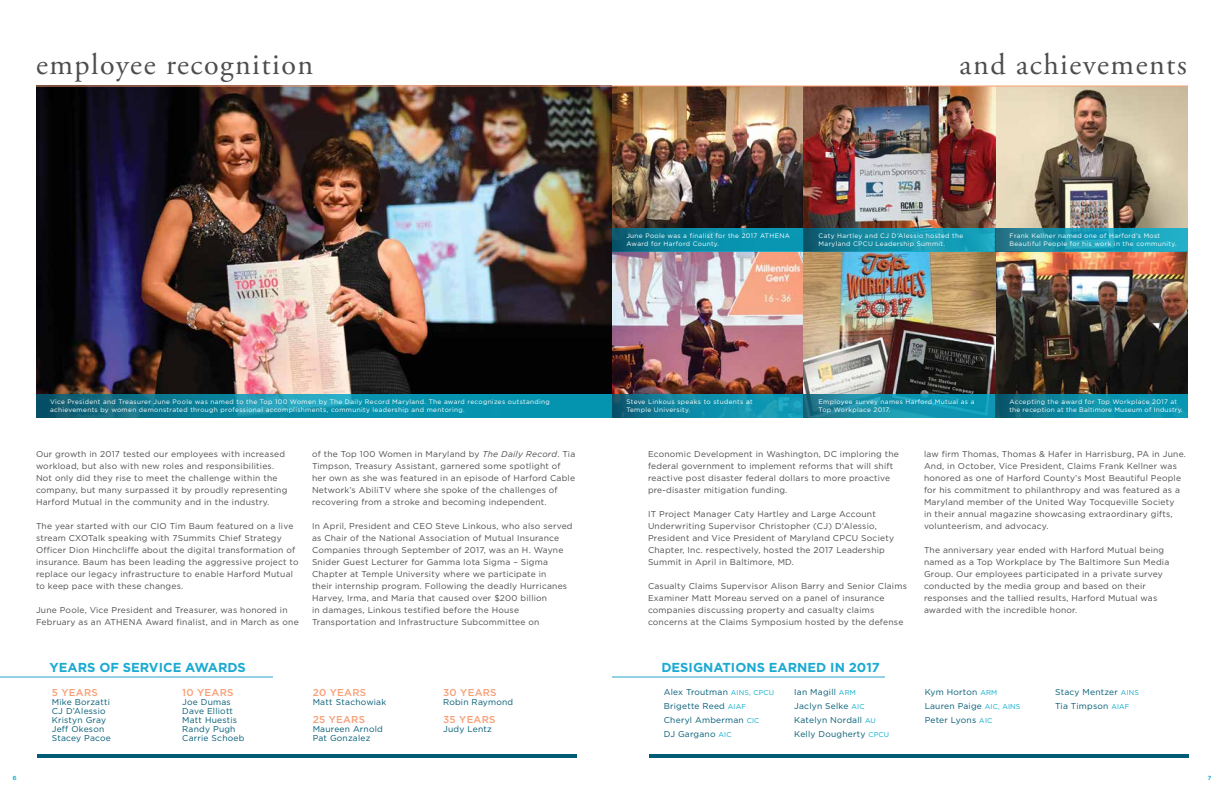
<style>
.page{position:relative;width:1224px;height:792px;background:#fff}
.page>*{position:absolute;margin:0;border:0;box-sizing:border-box;transform-origin:0 0}
.t1{font:30px "Adobe Garamond Pro";letter-spacing:.05em;color:#4d4d4f}
.t2{font:700 13px "Gotham";color:#1baad2}
.t3{font:500 10px "Gotham";letter-spacing:.025em;color:#f89f76}
.t4{font:8.5px/12px "Gotham";letter-spacing:.025em;color:#4d4d4f}
.t5{font:8.5px/14px "Gotham";letter-spacing:.025em;color:#015b75}
.t6{font:6.5px/8px "Gotham";letter-spacing:.05em;color:#fff}
.t7{font:6.5px/8px "Gotham";letter-spacing:.03em;color:#fff}
.t8{font:5.8px "Gotham";color:#06accd}
.s1{font-style:italic}
.s2{font-size:7px;color:#06accd}
</style>
<div class="page">
<hr style="left:649px;top:754px;width:540px;height:3px;background:#005b75">
<hr style="left:612px;top:677px;width:272px;height:1px;background:#92d0e3">
<hr style="left:37px;top:754px;width:540px;height:3px;background:#015b75">
<hr style="left:0;top:677px;width:272px;height:1px;background:#92d0e3">
<img style="left:36px;top:87px;width:1152px;height:308px">
<svg style="left:612px;top:228px;width:192px;height:23px;background:#0a86a0"></svg>
<svg style="left:612px;top:395px;width:192px;height:23px;background:#1188a2"></svg>
<svg style="left:36px;top:395px;width:576px;height:23px;background:#0d89a2"></svg>
<svg style="left:804px;top:228px;width:192px;height:23px;background:#158ca5"></svg>
<svg style="left:804px;top:395px;width:192px;height:23px;background:#1690a9"></svg>
<svg style="left:996px;top:228px;width:192px;height:23px;background:#1c98b0"></svg>
<svg style="left:996px;top:395px;width:192px;height:23px;background:#0d88a0"></svg>
<hr style="left:36px;top:86px;width:1152px;height:1px;background:#f89f76">
<h1 class="t1" style="left:36px;top:46px;width:279px">employee recognition</h1>
<h1 class="t1" style="left:960px;top:46px;width:229px">and achievements</h1>
<p class="t6" style="left:626px;top:232px;width:140px">June Poole was a finalist for the 2017 ATHENA<br>Award for H arford County.</p>
<p class="t6" style="left:819px;top:232px;width:146px">Caty Hartley and CJ D’Alessio hosted the<br>Maryland CPCU Leadership Summit.</p>
<p class="t6" style="left:1009px;top:232px;width:169px">Frank Kellner named one of Harford’s Most<br>Beautiful People for his work in the community.</p>
<p class="t6" style="left:50px;top:398px;width:501px">Vice President and Treasurer June Poole was named to the Top 100 Women by The Daily Record Maryland. The award recognizes outstanding achievements by women demonstrated through professional accomplishments, community leadership and mentoring.</p>
<p class="t4" style="left:36px;top:448px;width:253px">Our growth in 2017 tested our employees with increased workload, but also with new roles and responsibilities.<br>Not only did they rise to meet the challenge within the company, but many surpassed it by proudly representing Harford M utual in the community and in the industry.</p>
<p class="t4" style="left:36px;top:520px;width:264px">The year started with our CIO Tim Baum featured on a live stream CXOTalk speaking with 7Summits Chief Strategy Officer Dion H inchcliffe about the digital transformation of insurance. Baum has been leading the aggressive project to replace our legacy infrastructure to enable Harford M utual to keep pace with these changes.</p>
<p class="t4" style="left:36px;top:604px;width:253px">June Poole, Vice President and Treasurer, was honored in<br>February as an ATHENA</p>
<p class="t4" style="left:145px;top:616px;width:155px">Award finalist, and in March as one</p>
<p class="t4" style="left:312px;top:448px;width:265px">of the Top 100 Women in M aryland by <span class="s1">The Daily Record</span>. Tia Timpson, Treasury Assistant, garnered some spotlight of her own as she was featured in an episode of Harford Cable Network’s AbiliTV where she spoke of the challenges of recovering from a stroke and becoming independent.</p>
<p class="t4" style="left:312px;top:520px;width:262px">In April, President and CEO Steve Linkous, who also served as Chair of the National Association of M utual Insurance Companies through September of 2017, was an H . Wayne Snider Guest Lecturer for Gamma Iota Sigma – Sigma Chapter at Temple U niversity where we participate in<br>their internship program. Following the deadly H urricanes Harvey, Irma, and Maria that caused over $200 billion<br>in damages, Linkous testified before the House Transportation and Infrastructure Subcommittee on</p>
<h2 class="t2" style="left:49px;top:659px;width:20px">YEARS</h2>
<h2 class="t2" style="left:99px;top:659px;width:33px">OF SER</h2>
<h2 class="t2" style="left:149px;top:659px;width:70px">VICE AWARDS</h2>
<p class="t3" style="left:52px;top:686px;width:48px">5 YEARS</p>
<p class="t5" style="left:52px;top:697px;width:60px;line-height:9px">M ike Borzatti<br>CJ D’Alessio<br>Kristyn Gray<br>Jeff Okeson<br>Stacey Pacoe</p>
<p class="t3" style="left:182px;top:686px;width:53px">10 YEARS</p>
<p class="t5" style="left:182px;top:697px;width:64px;line-height:9px">Joe Dumas<br>Dave E lliott<br>Matt H uestis<br>Randy Pugh<br>Carrie Schoeb</p>
<p class="t3" style="left:313px;top:686px;width:55px">20 YEARS</p>
<p class="t5" style="left:313px;top:695px;width:75px">Matt Stachowiak</p>
<p class="t3" style="left:313px;top:713px;width:54px">25 YEARS</p>
<p class="t5" style="left:313px;top:724px;width:72px;line-height:9px">Maureen Arnold<br>Pat Gonzalez</p>
<p class="t3" style="left:443px;top:686px;width:55px">30 YEARS</p>
<p class="t5" style="left:443px;top:695px;width:72px">Robin Raymond</p>
<p class="t3" style="left:443px;top:713px;width:54px">35 YEARS</p>
<p class="t5" style="left:443px;top:722px;width:50px">Judy Lentz</p>
<p class="t6" style="left:626px;top:398px;width:128px">Steve Linkous speaks to students at<br>Temple U niversity.</p>
<p class="t6" style="left:819px;top:398px;width:157px">Employee survey names Harford M utual as a<br>Top Workplace 2017.</p>
<p class="t7" style="left:1009px;top:398px;width:175px">Accepting the award for Top Workplace 2017 at the reception at the Baltimore M useum of Industry.</p>
<p class="t4" style="left:648px;top:448px;width:253px">Economic Development in Washington, DC imploring the federal government to implement reforms that will shift reactive post disaster federal dollars to more proactive pre-disaster mitigation funding.</p>
<p class="t4" style="left:648px;top:508px;width:248px">IT Project Manager Caty Hartley and Large Account<br>U nderwriting Supervisor Christopher (CJ) D’Alessio, President and Vice President of Maryland CPCU Society Chapter, Inc. respectively, hosted the 2017 Leadership Summit in April in Baltimore, M D.</p>
<p class="t4" style="left:648px;top:580px;width:260px">Casualty Claims Supervisor Alison Barry and Senior Claims Examiner Matt Moreau served on a panel of insurance companies discussing property and casualty claims concerns at the Claims Symposium hosted by the defense</p>
<h2 class="t2" style="left:661px;top:659px;width:220px">DESIGNATIONS EARNED IN 2017</h2>
<p class="t4" style="left:924px;top:448px;width:263px">law firm Thomas, Thomas &amp; Hafer in Harrisburg, PA in June.<br>And, in October, Vice President, Claims Frank Kellner was honored as one of Harford County’s Most Beautiful People for his commitment to philanthropy and was featured as a Maryland member of the U nited Way Tocqueville Society<br>in their annual magazine showcasing extraordinary gifts, volunteerism, and advocacy.</p>
<p class="t4" style="left:924px;top:544px;width:247px">The anniversary year ended with Harford M utual being named as a Top Workplace by The Baltimore Sun Media Group. Our employees participated in a private survey conducted by the media group and based on their responses and the tallied results, Harford M utual was awarded with the incredible honor.</p>
<p class="t5" style="left:664px;top:684px;width:111px">Alex Troutman <span class="s2">AINS, CPCU<br></span>Brigette Reed <span class="s2">AIAF<br></span>Cheryl Amberman <span class="s2">CIC<br></span>DJ Gargano <span class="s2">AIC</span></p>
<p class="t5" style="left:794px;top:684px;width:95px">Ian Magill <span class="s2">ARM<br></span>Jaclyn Selke <span class="s2">AIC<br></span>Katelyn Nordall <span class="s2">AU<br></span>Kelly Dougherty <span class="s2">CPCU</span></p>
<p class="t5" style="left:925px;top:684px;width:97px">Kym Horton <span class="s2">ARM<br></span>Lauren Paige <span class="s2">AIC, AINS<br></span>Peter Lyons <span class="s2">AIC</span></p>
<p class="t5" style="left:1055px;top:684px;width:85px">Stacy Mentzer <span class="s2">AINS<br></span>Tia Timpson <span class="s2">AIAF</span></p>
<p class="t8" style="left:13px;top:774px;width:5px">6</p>
<p class="t8" style="left:1208px;top:774px;width:5px">7</p>
</div>
